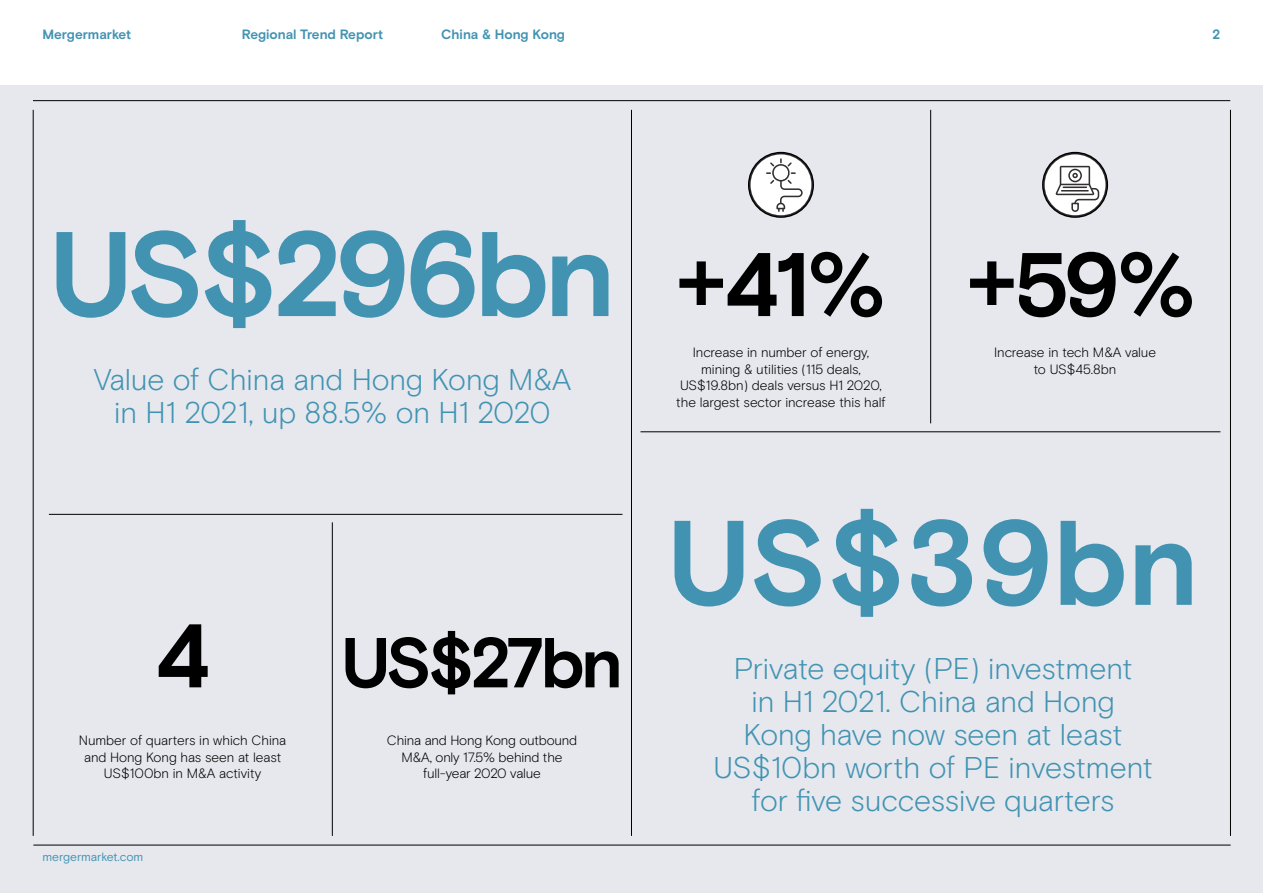
<style>
.page{position:relative;width:1263px;height:893px;background:#fff}
.page>*{position:absolute;margin:0;border:0;box-sizing:border-box;transform-origin:0 0}
.Large_Pull_stat_-_80{font:700 120px "Basis Grotesque";letter-spacing:-.04em;color:#4293b2}
.Small_pull_stat_-_60{font:700 90px "Basis Grotesque";color:#000}
.Small_pull_stat_-_60-2{font:700 70.5px "Basis Grotesque";letter-spacing:-.06em;color:#000}
.Pullout_Quote_20_17p{font:300 30px/33px "Basis Grotesque";letter-spacing:-.005em;color:#4293b2;text-align:center}
.Subhead_9_6pt{font:300 13.5px/16.5px "Basis Grotesque";letter-spacing:-.01em;color:#000;text-align:center}
.t1{font:700 13.5px "Basis Grotesque";color:#4293b2}
.t2{font:12px "Basis Grotesque";letter-spacing:-.01em;color:#4293b2}
</style>
<div class="page">
<div style="left:0;top:85px;width:1263px;height:808px;background:#e6e8ee"></div>
<hr style="left:631px;top:110px;width:1px;height:726px;background:#000">
<hr style="left:332px;top:522px;width:1px;height:314px;background:#000">
<hr style="left:930px;top:110px;width:1px;height:313px;background:#000">
<hr style="left:49px;top:514px;width:573px;height:1px;background:#000">
<hr style="left:640px;top:432px;width:580px;height:1px;background:#000">
<hr style="left:33px;top:110px;width:1px;height:726px;background:#000">
<hr style="left:1230px;top:110px;width:1px;height:726px;background:#000">
<hr style="left:33px;top:100px;width:1197px;height:1px;background:#000">
<hr style="left:33px;top:845px;width:1198px;height:1px;background:#000">
<svg style="left:1043px;top:153px;width:64px;height:64px"></svg>
<div style="left:1043px;top:153px;width:64px;height:64px;border:2px solid #312f30;border-radius:50%"></div>
<svg style="left:1055px;top:166px;width:45px;height:47px;background:#ccc"></svg>
<hr style="left:1062px;top:190px;width:26px;height:2px;background:#312f30">
<div style="left:1042px;top:152px;width:66px;height:66px;border:2px solid #000;border-radius:50%"></div>
<svg style="left:749px;top:153px;width:64px;height:64px"></svg>
<div style="left:749px;top:153px;width:64px;height:64px;border:2px solid #312f30;border-radius:50%"></div>
<svg style="left:767px;top:159px;width:36px;height:52px;background:#e0dfdf"></svg>
<div style="left:748px;top:152px;width:66px;height:66px;border:2px solid #000;border-radius:50%"></div>
<p class="t1" style="left:43px;top:27px;width:90px">Mergermarket</p>
<p class="t1" style="left:242px;top:27px;width:143px">Regional Trend Report</p>
<p class="t1" style="left:441px;top:27px;width:125px">China &amp; Hong Kong</p>
<p class="t1" style="left:1212px;top:27px;width:9px">2</p>
<p class="Large_Pull_stat_-_80" style="left:49px;top:204px;width:568px">US$296bn</p>
<p class="Pullout_Quote_20_17p" style="left:94px;top:363px;width:479px">Value of China and Hong Kong M&amp;A in H1 2021, up 88.5% on H1 2020</p>
<p class="Small_pull_stat_-_60" style="left:155px;top:603px;width:57px">4</p>
<p class="Subhead_9_6pt" style="left:79px;top:732px;width:209px">Number of quarters in which China and Hong Kong has seen at least<br>US$100bn in M&amp;A activity</p>
<p class="t2" style="left:43px;top:849px;width:102px">mergermarket.com</p>
<p class="Small_pull_stat_-_60-2" style="left:341px;top:621px;width:283px">US$27bn</p>
<p class="Subhead_9_6pt" style="left:387px;top:732px;width:192px">China and Hong Kong outbound<br>M&amp;A, only 17.5% behind the full-year 2020 value</p>
<p class="Small_pull_stat_-_60" style="left:676px;top:232px;width:212px">+41%</p>
<p class="Small_pull_stat_-_60" style="left:966px;top:232px;width:231px">+59%</p>
<p class="Subhead_9_6pt" style="left:676px;top:344px;width:211px">Increase in number of energy, mining &amp; utilities (115 deals,<br>US$19.8bn) deals versus H1 2020, the largest sector increase this half</p>
<p class="Subhead_9_6pt" style="left:994px;top:344px;width:164px">Increase in tech M&amp;A value to US$45.8bn</p>
<p class="Large_Pull_stat_-_80" style="left:667px;top:493px;width:534px">US$39bn</p>
<p class="Pullout_Quote_20_17p" style="left:713px;top:652px;width:441px">Private equity (PE) investment<br>in H1 2021. China and Hong<br>Kong have now seen at least<br>US$10bn worth of PE investment for five successive quarters</p>
</div>
